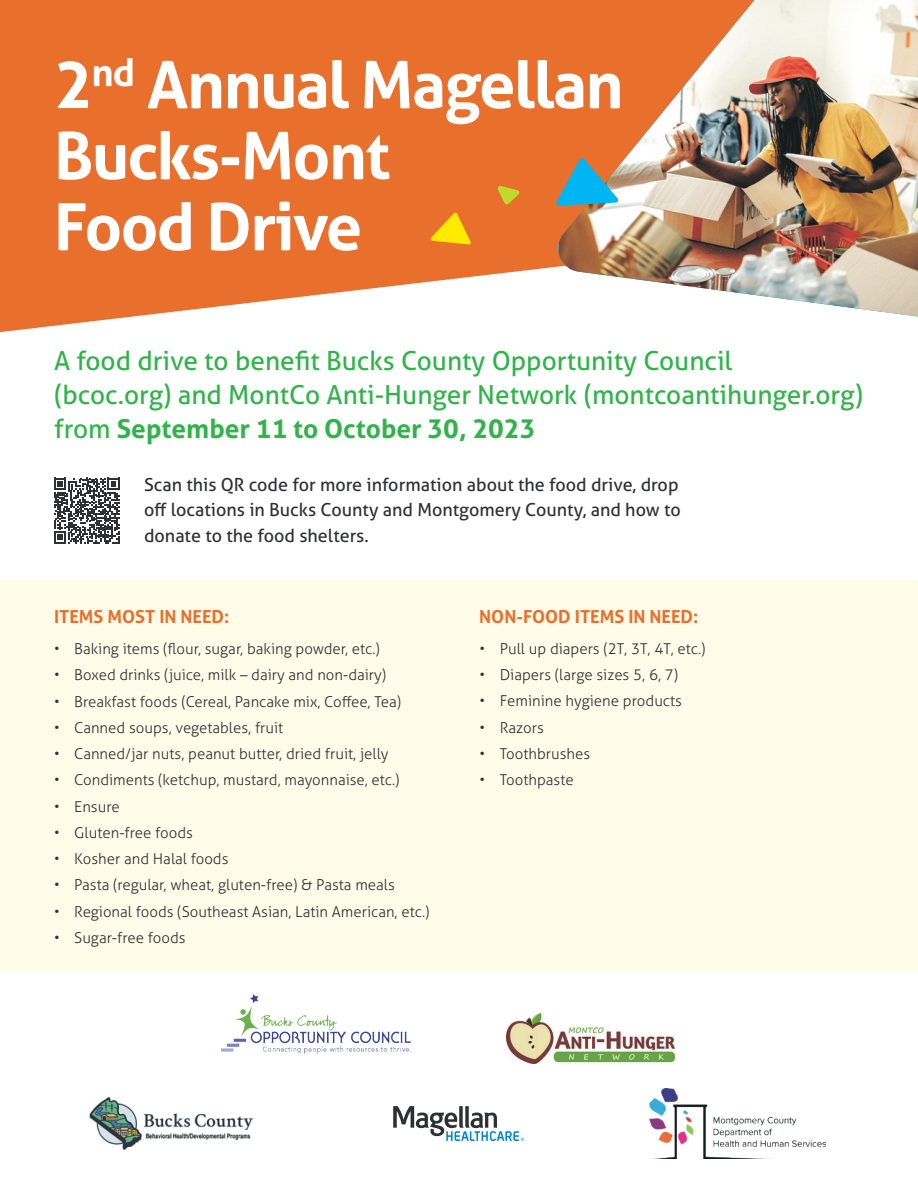
<style>
.page{position:relative;width:918px;height:1188px;background:#fff}
.page>*{position:absolute;margin:0;border:0;box-sizing:border-box;transform-origin:0 0}
.Headline_small{font:700 65.25px/70.9px "Aller";letter-spacing:-.025em;color:#fff}
.Intro_text{font:26.25px/34.3px "Aller";color:#31b34a}
.Intro_text-2{font:18px/25.5px "Aller";color:#2f3032}
.Intro_text-3{font:700 18px "Aller";color:#e8702c}
.t1{font:300 15px "Aller";color:#2f3032}
.s1{font-weight:700}
</style>
<div class="page">
<svg style="left:0;top:0;width:552px;height:332px;background:#ea7e40"></svg>
<div style="left:0;top:580px;width:918px;height:391px;background:#fffdea"></div>
<div style="left:552px;top:0;width:7px;height:268px;background:#e8702c"></div>
<img style="left:559px;top:0;width:359px;height:317px">
<svg style="left:393px;top:1106px;width:131px;height:35px"></svg>
<img style="left:89px;top:1096px;width:165px;height:54px">
<img style="left:649px;top:1089px;width:176px;height:69px">
<img style="left:221px;top:995px;width:189px;height:58px">
<img style="left:507px;top:1014px;width:168px;height:49px">
<svg style="left:497px;top:185px;width:23px;height:20px"></svg>
<svg style="left:555px;top:158px;width:64px;height:48px;background:#6b9a9e"></svg>
<svg style="left:430px;top:212px;width:41px;height:33px"></svg>
<svg style="left:54px;top:478px;width:66px;height:66px"></svg>
<p class="Headline_small" style="left:54px;top:49px;width:571px">2<sup>nd</sup> Annual Magellan<br>Bucks-Mont<br>Food Drive</p>
<p class="Intro_text" style="left:54px;top:343px;width:811px">A food drive to benefit Bucks County Opportunity Council<br>(bcoc.org) and MontCo Anti-Hunger Network (montcoantihunger.org) from <span class="s1">September 11 to October 30, 2023</span></p>
<p class="Intro_text-2" style="left:144px;top:472px;width:538px">Scan this QR code for more information about the food drive, drop off locations in Bucks County and Montgomery County, and how to donate to the food shelters.</p>
<p class="Intro_text-3" style="left:54px;top:605px;width:177px">ITEMS MOST IN NEED:</p>
<p class="t1" style="left:54px;top:640px;width:327px">• Baking items (flour, sugar, baking powder, etc.)</p>
<p class="t1" style="left:54px;top:666px;width:334px">• Boxed drinks (juice, milk – dairy and non-dairy)</p>
<p class="t1" style="left:54px;top:692px;width:349px">• Breakfast foods (Cereal, Pancake mix, Coffee, Tea)</p>
<p class="t1" style="left:54px;top:718px;width:231px">• Canned soups, vegetables, fruit</p>
<p class="t1" style="left:54px;top:745px;width:336px">• Canned/jar nuts, peanut butter, dried fruit, jelly</p>
<p class="t1" style="left:54px;top:771px;width:347px">• Condiments (ketchup, mustard, mayonnaise, etc.)</p>
<p class="t1" style="left:54px;top:797px;width:67px">• Ensure</p>
<p class="t1" style="left:54px;top:823px;width:141px">• Gluten-free foods</p>
<p class="t1" style="left:54px;top:850px;width:176px">• Kosher and Halal foods</p>
<p class="t1" style="left:54px;top:876px;width:342px">• Pasta (regular, wheat, gluten-free) &amp; Pasta meals</p>
<p class="t1" style="left:54px;top:902px;width:377px">• Regional foods (Southeast Asian, Latin American, etc.)</p>
<p class="t1" style="left:54px;top:928px;width:133px">• Sugar-free foods</p>
<p class="Intro_text-3" style="left:479px;top:605px;width:221px">NON-FOOD ITEMS IN NEED:</p>
<p class="t1" style="left:480px;top:640px;width:228px">• Pull up diapers (2T, 3T, 4T, etc.)</p>
<p class="t1" style="left:480px;top:666px;width:200px">• Diapers (large sizes 5, 6, 7)</p>
<p class="t1" style="left:480px;top:692px;width:204px">• Feminine hygiene products</p>
<p class="t1" style="left:480px;top:718px;width:66px">• Razors</p>
<p class="t1" style="left:480px;top:745px;width:112px">• Toothbrushes</p>
<p class="t1" style="left:480px;top:771px;width:96px">• Toothpaste</p>
</div>
